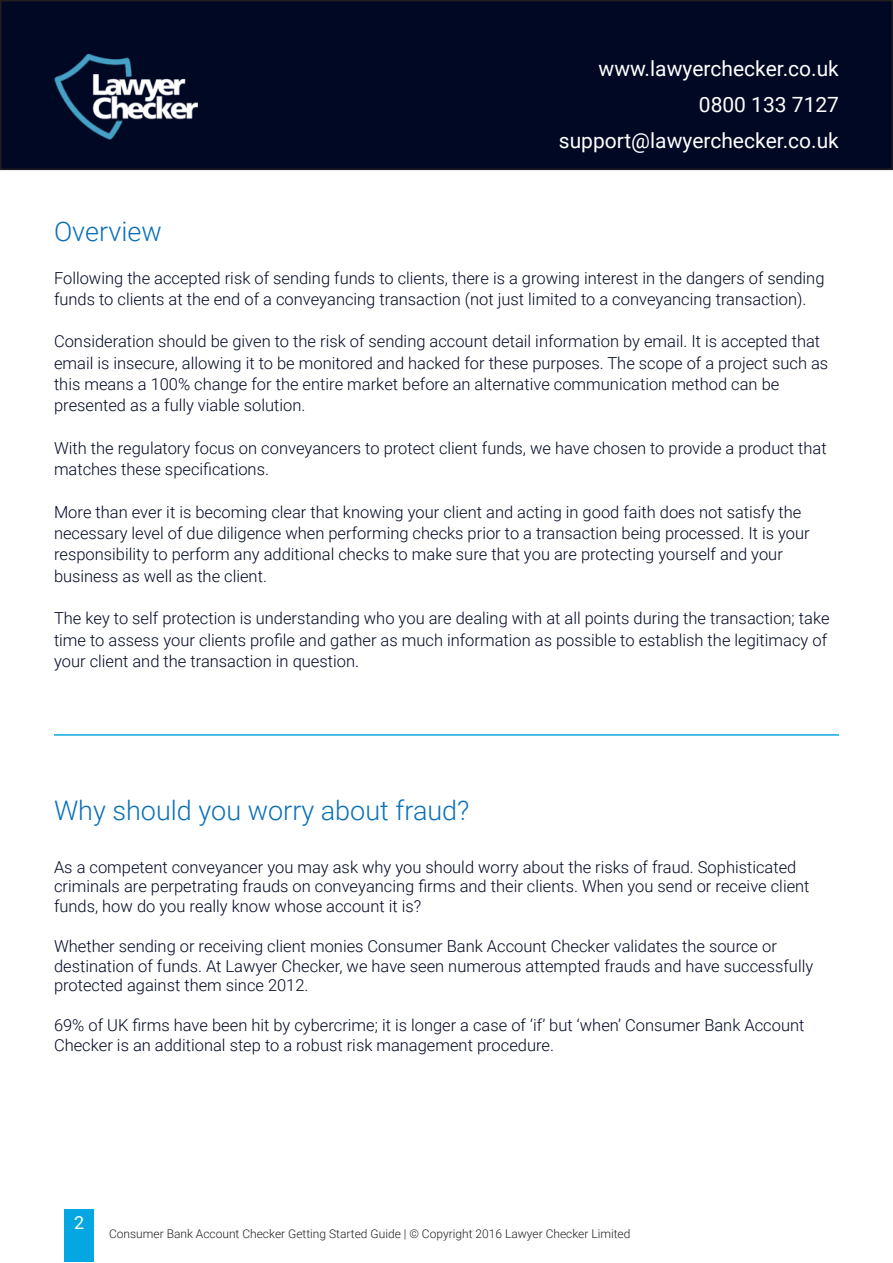
<style>
.page{position:relative;width:893px;height:1263px;background:#fff}
.page>*{position:absolute;margin:0;border:0;box-sizing:border-box;transform-origin:0 0}
.t1{font:300 27px "Roboto";color:#0a70b9}
.t2{font:21px/36px "Roboto";color:#fff;text-align:right}
.t3{font:18px "Roboto";color:#fff}
.t4{font:300 16.5px/21.3px "Roboto";color:#010824}
.t5{font:300 12px "Roboto";color:#231f20}
</style>
<div class="page">
<div style="left:65px;top:1210px;width:29px;height:52px;background:#04a7e1"></div>
<div style="left:3px;top:3px;width:887px;height:164px;background:#010824"></div>
<div style="left:0;top:0;width:893px;height:170px;border:2px solid #231f20"></div>
<img style="left:54px;top:54px;width:143px;height:85px">
<hr style="left:54px;top:734px;width:785px;height:2px;background:#0ea8e1">
<p class="t2" style="left:559px;top:50px;width:282px">www.lawyerchecker.co.uk<br>0800 133 7127 support@lawyerchecker.co.uk</p>
<h1 class="t1" style="left:54px;top:212px;width:109px">Overview</h1>
<p class="t4" style="left:54px;top:266px;width:772px">Following the accepted risk of sending funds to clients, there is a growing interest in the dangers of sending funds to clients at the end of a conveyancing transaction (not just limited to a conveyancing transaction).</p>
<p class="t4" style="left:54px;top:330px;width:776px">Consideration should be given to the risk of sending account detail information by email. It is accepted that email is insecure, allowing it to be monitored and hacked for these purposes. The scope of a project such as this means a 100% change for the entire market before an alternative communication method can be presented as a fully viable solution.</p>
<p class="t4" style="left:54px;top:437px;width:774px">With the regulatory focus on conveyancers to protect client funds, we have chosen to provide a product that matches these specifications.</p>
<p class="t4" style="left:54px;top:501px;width:757px">More than ever it is becoming clear that knowing your client and acting in good faith does not satisfy the necessary level of due diligence when performing checks prior to a transaction being processed. It is your responsibility to perform any additional checks to make sure that you are protecting yourself and your business as well as the client.</p>
<p class="t4" style="left:54px;top:607px;width:777px">The key to self protection is understanding who you are dealing with at all points during the transaction; take time to assess your clients profile and gather as much information as possible to establish the legitimacy of your client and the transaction in question.</p>
<h1 class="t1" style="left:54px;top:792px;width:417px">Why should you worry about fraud?</h1>
<p class="t4" style="left:54px;top:856px;width:757px;line-height:19.8px">As a competent conveyancer you may ask why you should worry about the risks of fraud. Sophisticated criminals are perpetrating frauds on conveyancing firms and their clients. When you send or receive client funds, how do you really know whose account it is?</p>
<p class="t4" style="left:54px;top:935px;width:761px;line-height:19.8px">Whether sending or receiving client monies Consumer Bank Account Checker validates the source or destination of funds. At Lawyer Checker, we have seen numerous attempted frauds and have successfully protected against them since 2012.</p>
<p class="t4" style="left:54px;top:1015px;width:752px;line-height:19.8px">69% of UK firms have been hit by cybercrime; it is longer a case of ‘if’ but ‘when’ Consumer Bank Account<br>Checker is an additional step to a robust risk management procedure.</p>
<p class="t3" style="left:74px;top:1209px;width:12px">2</p>
<p class="t5" style="left:109px;top:1225px;width:523px">Consumer Bank Account Checker Getting Started Guide | © Copyright 2016 Lawyer Checker Limited</p>
</div>
